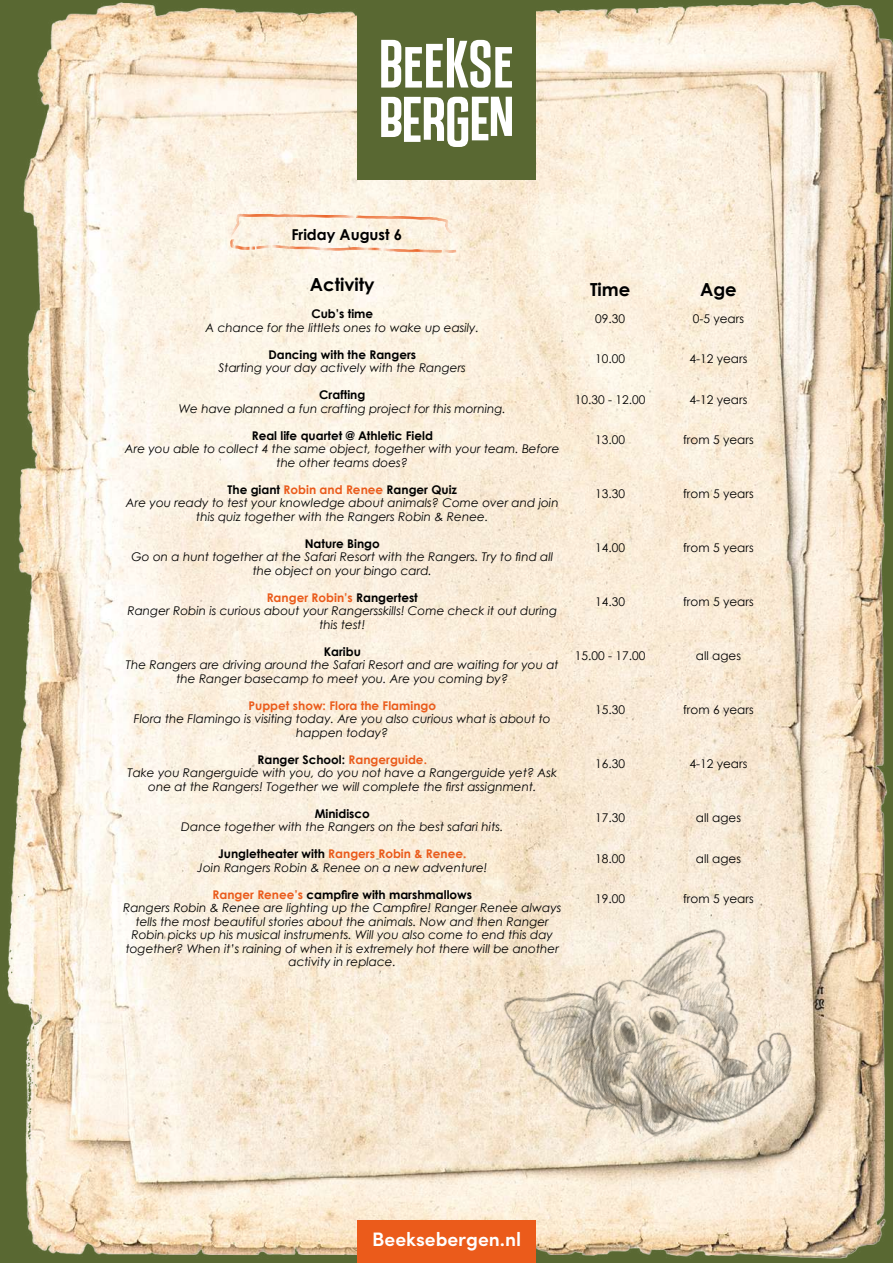
<style>
.page{position:relative;width:893px;height:1263px;background:#fff}
.page>*{position:absolute;margin:0;border:0;box-sizing:border-box;transform-origin:0 0}
.t1{font:600 19.5px "Sofia Pro";color:#fff}
.t2{font:700 18px "Century Gothic";color:#000}
.t3{font:700 15px "Century Gothic";color:#000}
.t4{font:italic 12px/13.5px "Century Gothic";color:#000;text-align:center}
.t5{font:12px "Century Gothic";color:#000}
.t6{font:700 12px "Century Gothic";color:#000}
.t7{font:700 12px "Century Gothic";color:#ea5b1b}
.s1{font-weight:700;font-style:normal}
.s2{font-weight:700;font-style:normal;color:#ea5b1b}
</style>
<div class="page">
<img style="left:0;top:0;width:893px;height:1263px">
<div style="left:357px;top:0;width:179px;height:179px;background:#596832"></div>
<svg style="left:381px;top:38px;width:131px;height:50px"></svg>
<svg style="left:381px;top:97px;width:131px;height:50px"></svg>
<div style="left:357px;top:1220px;width:179px;height:43px;background:#eb5b1b"></div>
<img style="left:468px;top:884px;width:372px;height:325px">
<svg style="left:211px;top:177px;width:259px;height:102px;background:#f8ecdb"></svg>
<p class="t3" style="left:291px;top:223px;width:112px">Friday August 6</p>
<h2 class="t2" style="left:310px;top:271px;width:66px">Activity</h2>
<p class="t6" style="left:311px;top:305px;width:63px">Cub’s time</p>
<p class="t4" style="left:206px;top:320px;width:275px">A chance for the littlets ones to wake up easily.</p>
<p class="t6" style="left:268px;top:345px;width:149px">Dancing with the Rangers</p>
<p class="t4" style="left:219px;top:361px;width:249px">Starting your day actively with the Rangers</p>
<p class="t6" style="left:319px;top:386px;width:48px">Crafting</p>
<p class="t4" style="left:179px;top:401px;width:329px">We have planned a fun crafting project for this morning.</p>
<p class="t6" style="left:252px;top:426px;width:183px">Real life quartet @ Athletic Field</p>
<p class="t4" style="left:125px;top:442px;width:436px">Are you able to collect 4 the same object, together with your team. Before the other teams does?</p>
<p class="t4" style="left:126px;top:482px;width:434px"><span class="s1">The giant</span> <span class="s2">Robin and Renee</span> <span class="s1">Ranger Quiz<br></span>Are you ready to test your knowledge about animals? Come over and join this quiz together with the Rangers Robin &amp; Renee.</p>
<p class="t6" style="left:305px;top:534px;width:77px">Nature Bingo</p>
<p class="t4" style="left:131px;top:550px;width:423px">Go on a hunt together at the Safari Resort with the Rangers. Try to find all the object on your bingo card.</p>
<p class="t4" style="left:127px;top:590px;width:431px"><span class="s2">Ranger Robin’s</span> <span class="s1">Rangertest<br></span>Ranger Robin is curious about your Rangersskills! Come check it out during this test!</p>
<p class="t6" style="left:324px;top:642px;width:39px">Karibu</p>
<p class="t4" style="left:126px;top:658px;width:434px">The Rangers are driving around the Safari Resort and are waiting for you at the Ranger basecamp to meet you. Are you coming by?</p>
<p class="t7" style="left:248px;top:696px;width:189px">Puppet show: Flora the Flamingo</p>
<p class="t4" style="left:134px;top:712px;width:418px">Flora the Flamingo is visiting today. Are you also curious what is about to happen today?</p>
<p class="t4" style="left:128px;top:752px;width:431px"><span class="s1">Ranger School:</span> <span class="s2">Rangerguide.<br></span>Take you Rangerguide with you, do you not have a Rangerguide yet? Ask one at the Rangers! Together we will complete the first assignment.</p>
<p class="t6" style="left:315px;top:804px;width:57px">Minidisco</p>
<p class="t4" style="left:181px;top:820px;width:324px">Dance together with the Rangers on the best safari hits.</p>
<p class="t4" style="left:197px;top:847px;width:292px"><span class="s1">Jungletheater with</span> <span class="s2">Rangers Robin &amp; Renee.<br></span>Join Rangers Robin &amp; Renee on a new adventure!</p>
<p class="t4" style="left:123px;top:887px;width:440px"><span class="s2">Ranger Renee’s</span> <span class="s1">campfire with marshmallows<br></span>Rangers Robin &amp; Renee are lighting up the Campfire! Ranger Renee always tells the most beautiful stories about the animals. Now and then Ranger Robin picks up his musical instruments. Will you also come to end this day together? When it’s raining of when it is extremely hot there will be another activity in replace.</p>
<h2 class="t2" style="left:590px;top:275px;width:42px">Time</h2>
<p class="t5" style="left:595px;top:310px;width:31px">09.30</p>
<p class="t5" style="left:595px;top:350px;width:31px">10.00</p>
<p class="t5" style="left:575px;top:391px;width:72px">10.30 - 12.00</p>
<p class="t5" style="left:595px;top:431px;width:31px">13.00</p>
<p class="t5" style="left:595px;top:485px;width:31px">13.30</p>
<p class="t5" style="left:595px;top:539px;width:31px">14.00</p>
<p class="t5" style="left:595px;top:593px;width:31px">14.30</p>
<p class="t5" style="left:575px;top:647px;width:72px">15.00 - 17.00</p>
<p class="t5" style="left:595px;top:701px;width:31px">15.30</p>
<p class="t5" style="left:595px;top:755px;width:31px">16.30</p>
<p class="t5" style="left:595px;top:809px;width:31px">17.30</p>
<p class="t5" style="left:595px;top:850px;width:31px">18.00</p>
<p class="t5" style="left:595px;top:890px;width:31px">19.00</p>
<h2 class="t2" style="left:700px;top:275px;width:38px">Age</h2>
<p class="t5" style="left:693px;top:310px;width:53px">0-5 years</p>
<p class="t5" style="left:689px;top:350px;width:59px">4-12 years</p>
<p class="t5" style="left:689px;top:391px;width:59px">4-12 years</p>
<p class="t5" style="left:683px;top:431px;width:72px">from 5 years</p>
<p class="t5" style="left:683px;top:485px;width:72px">from 5 years</p>
<p class="t5" style="left:683px;top:539px;width:72px">from 5 years</p>
<p class="t5" style="left:683px;top:593px;width:72px">from 5 years</p>
<p class="t5" style="left:696px;top:647px;width:47px">all ages</p>
<p class="t5" style="left:683px;top:701px;width:72px">from 6 years</p>
<p class="t5" style="left:689px;top:755px;width:59px">4-12 years</p>
<p class="t5" style="left:696px;top:809px;width:47px">all ages</p>
<p class="t5" style="left:696px;top:850px;width:47px">all ages</p>
<p class="t5" style="left:683px;top:890px;width:72px">from 5 years</p>
<h1 class="t1" style="left:372px;top:1224px;width:151px">Beeksebergen.nl</h1>
</div>
